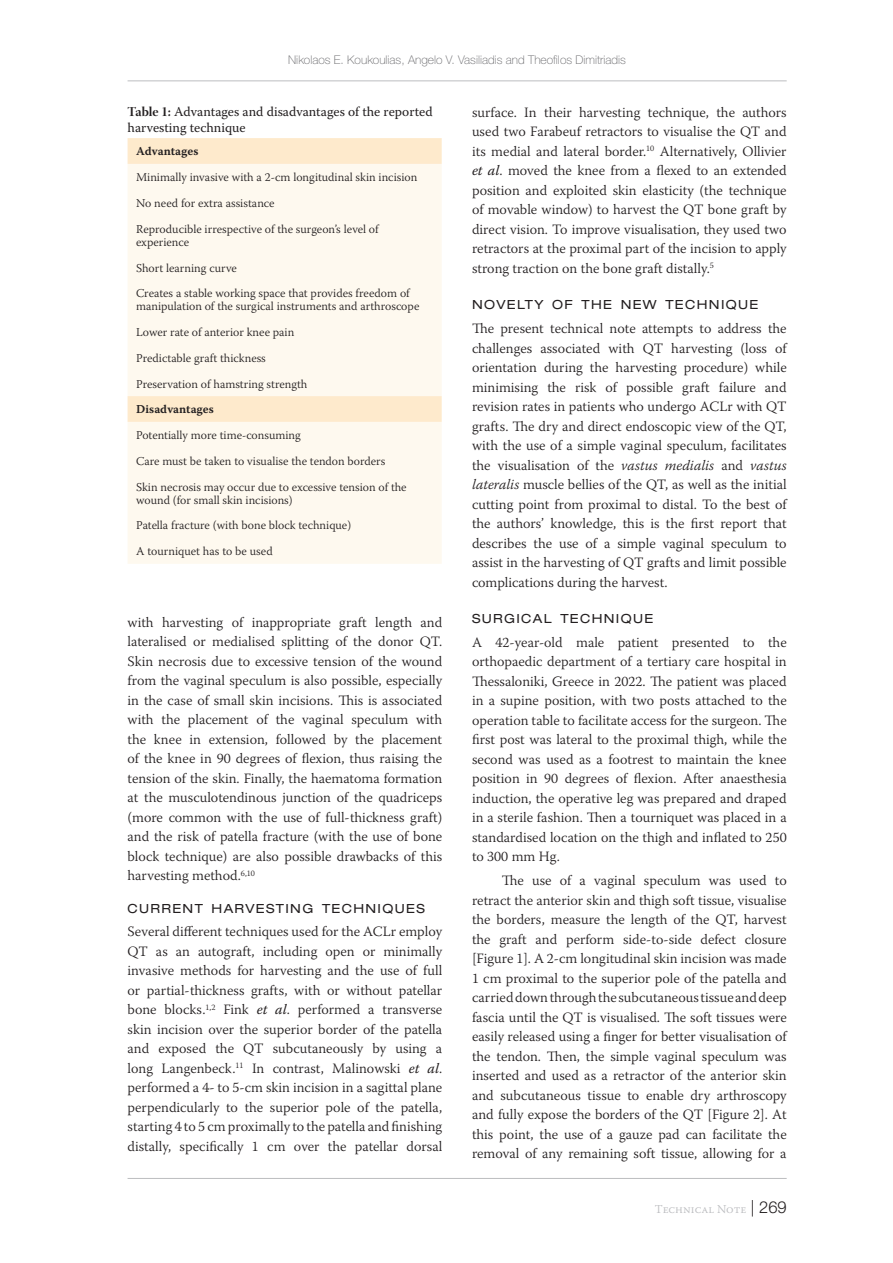
<style>
.page{position:relative;width:893px;height:1263px;background:#fff}
.page>*{position:absolute;margin:0;border:0;box-sizing:border-box;transform-origin:0 0}
.Text_Para_1{font:300 14.25px/19.5px "Warnock Pro";color:#231f20;text-align:justify}
.Text_Para_2{font:300 14.25px/19.5px "Warnock Pro";color:#231f20;text-align:justify}
.Tables{font:13.5px/15.8px "Warnock Pro";color:#231f20}
.Heading2{font:expanded 12.6px "Helvetica Neue LT Pro";letter-spacing:.105em;color:#231f20}
.Table_Text{font:300 12px/12.8px "Warnock Pro";color:#231f20}
.t1{font:100 12px "Helvetica Neue LT Pro";color:#636366}
.Table_Text_Heading{font:12px "Warnock Pro Semibold Capt";letter-spacing:.005em;color:#231f20}
.t2{font:300 12px "Warnock Pro";color:#bcbdc0}
.s1{font-family:"Warnock Pro Bold Disp"}
.s2{font-weight:400;font-style:italic}
.s3{font-style:italic}
.s4{font-family:"Helvetica Neue LT Pro";font-size:16.5px;color:#231f20}
</style>
<div class="page">
<hr style="left:128px;top:81px;width:659px;height:1px;background:#bcbdc0">
<hr style="left:128px;top:1178px;width:659px;height:1px;background:#bcbdc0">
<div style="left:128px;top:138px;width:314px;height:26px;background:#feeacc"></div>
<div style="left:128px;top:164px;width:314px;height:400px;background:#fef9ef"></div>
<p class="t1" style="left:288px;top:53px;width:339px">Nikolaos E. Koukoulias, Angelo V. Vasiliadis and Theofilos Dimitriadis</p>
<p class="Tables" style="left:128px;top:104px;width:307px"><span class="s1">Table 1:</span> Advantages and disadvantages of the reported harvesting technique</p>
<p class="Table_Text_Heading" style="left:136px;top:144px;width:64px">Advantages</p>
<p class="Table_Text" style="left:136px;top:171px;width:283px">Minimally invasive with a 2-cm longitudinal skin incision</p>
<p class="Table_Text" style="left:136px;top:197px;width:140px">No need for extra assistance</p>
<p class="Table_Text" style="left:136px;top:222px;width:244px">Reproducible irrespective of the surgeon’s level of experience</p>
<p class="Table_Text" style="left:136px;top:261px;width:102px">Short learning curve</p>
<p class="Table_Text" style="left:136px;top:287px;width:285px">Creates a stable working space that provides freedom of manipulation of the surgical instruments and arthroscope</p>
<p class="Table_Text" style="left:136px;top:325px;width:160px">Lower rate of anterior knee pain</p>
<p class="Table_Text" style="left:136px;top:351px;width:131px">Predictable graft thickness</p>
<p class="Table_Text" style="left:136px;top:377px;width:173px">Preservation of hamstring strength</p>
<p class="Table_Text_Heading" style="left:136px;top:402px;width:79px">Disadvantages</p>
<p class="Table_Text" style="left:136px;top:429px;width:166px">Potentially more time-consuming</p>
<p class="Table_Text" style="left:136px;top:454px;width:251px">Care must be taken to visualise the tendon borders</p>
<p class="Table_Text" style="left:136px;top:480px;width:272px">Skin necrosis may occur due to excessive tension of the wound (for small skin incisions)</p>
<p class="Table_Text" style="left:136px;top:519px;width:217px">Patella fracture (with bone block technique)</p>
<p class="Table_Text" style="left:136px;top:545px;width:138px">A tourniquet has to be used</p>
<p class="Text_Para_2" style="left:128px;top:612px;width:316px">with harvesting of inappropriate graft length and lateralised or medialised splitting of the donor QT.<br>Skin necrosis due to excessive tension of the wound from the vaginal speculum is also possible, especially in the case of small skin incisions. This is associated with the placement of the vaginal speculum with the knee in extension, followed by the placement of the knee in 90 degrees of flexion, thus raising the tension of the skin. Finally, the haematoma formation at the musculotendinous junction of the quadriceps (more common with the use of full-thickness graft) and the risk of patella fracture (with the use of bone block technique) are also possible drawbacks of this harvesting method.<sup>6,10</sup></p>
<p class="Heading2" style="left:128px;top:901px;width:299px">CURRENT HARVESTING TECHNIQUES</p>
<p class="Text_Para_1" style="left:128px;top:922px;width:316px">Several different techniques used for the ACLr employ QT as an autograft, including open or minimally invasive methods for harvesting and the use of full or partial-thickness grafts, with or without patellar bone blocks.<sup>1,2</sup> Fink <span class="s2">et al</span>. performed a transverse skin incision over the superior border of the patella and exposed the QT subcutaneously by using a long Langenbeck.<sup>11</sup> In contrast, Malinowski <span class="s2">et al</span>. performed a 4- to 5-cm skin incision in a sagittal plane perpendicularly to the superior pole of the patella, starting 4 to 5 cm proximally to the patella and finishing distally, specifically 1 cm over the patellar dorsal</p>
<p class="Text_Para_1" style="left:472px;top:102px;width:316px">surface. In their harvesting technique, the authors used two Farabeuf retractors to visualise the QT and its medial and lateral border.<sup>10</sup> Alternatively, Ollivier <span class="s2">et al</span>. moved the knee from a flexed to an extended position and exploited skin elasticity (the technique of movable window) to harvest the QT bone graft by direct vision. To improve visualisation, they used two retractors at the proximal part of the incision to apply strong traction on the bone graft distally.<sup>5</sup></p>
<p class="Heading2" style="left:472px;top:298px;width:288px">NOVELTY OF THE NEW TECHNIQUE</p>
<p class="Text_Para_1" style="left:472px;top:318px;width:316px">The present technical note attempts to address the challenges associated with QT harvesting (loss of orientation during the harvesting procedure) while minimising the risk of possible graft failure and revision rates in patients who undergo ACLr with QT grafts. The dry and direct endoscopic view of the QT, with the use of a simple vaginal speculum, facilitates the visualisation of the <span class="s3">vastus medialis</span> and <span class="s3">vastus lateralis</span> muscle bellies of the QT, as well as the initial cutting point from proximal to distal. To the best of the authors’ knowledge, this is the first report that describes the use of a simple vaginal speculum to assist in the harvesting of QT grafts and limit possible complications during the harvest.</p>
<p class="Heading2" style="left:472px;top:611px;width:183px">SURGICAL TECHNIQUE</p>
<p class="Text_Para_1" style="left:472px;top:632px;width:316px">A 42-year-old male patient presented to the orthopaedic department of a tertiary care hospital in Thessaloniki, Greece in 2022. The patient was placed in a supine position, with two posts attached to the operation table to facilitate access for the surgeon. The first post was lateral to the proximal thigh, while the second was used as a footrest to maintain the knee position in 90 degrees of flexion. After anaesthesia induction, the operative leg was prepared and draped in a sterile fashion. Then a tourniquet was placed in a standardised location on the thigh and inflated to 250 to 300 mm Hg.</p>
<p class="Text_Para_2" style="left:472px;top:870px;width:316px;text-indent:30px">The use of a vaginal speculum was used to retract the anterior skin and thigh soft tissue, visualise the borders, measure the length of the QT, harvest the graft and perform side-to-side defect closure [Figure 1]. A 2-cm longitudinal skin incision was made 1 cm proximal to the superior pole of the patella and carried down through the subcutaneous tissue and deep fascia until the QT is visualised. The soft tissues were easily released using a finger for better visualisation of the tendon. Then, the simple vaginal speculum was inserted and used as a retractor of the anterior skin and subcutaneous tissue to enable dry arthroscopy and fully expose the borders of the QT [Figure 2]. At this point, the use of a gauze pad can facilitate the removal of any remaining soft tissue, allowing for a</p>
<p class="t2" style="left:655px;top:1201px;width:133px">Technical Note <span class="s4">| 269</span></p>
</div>
